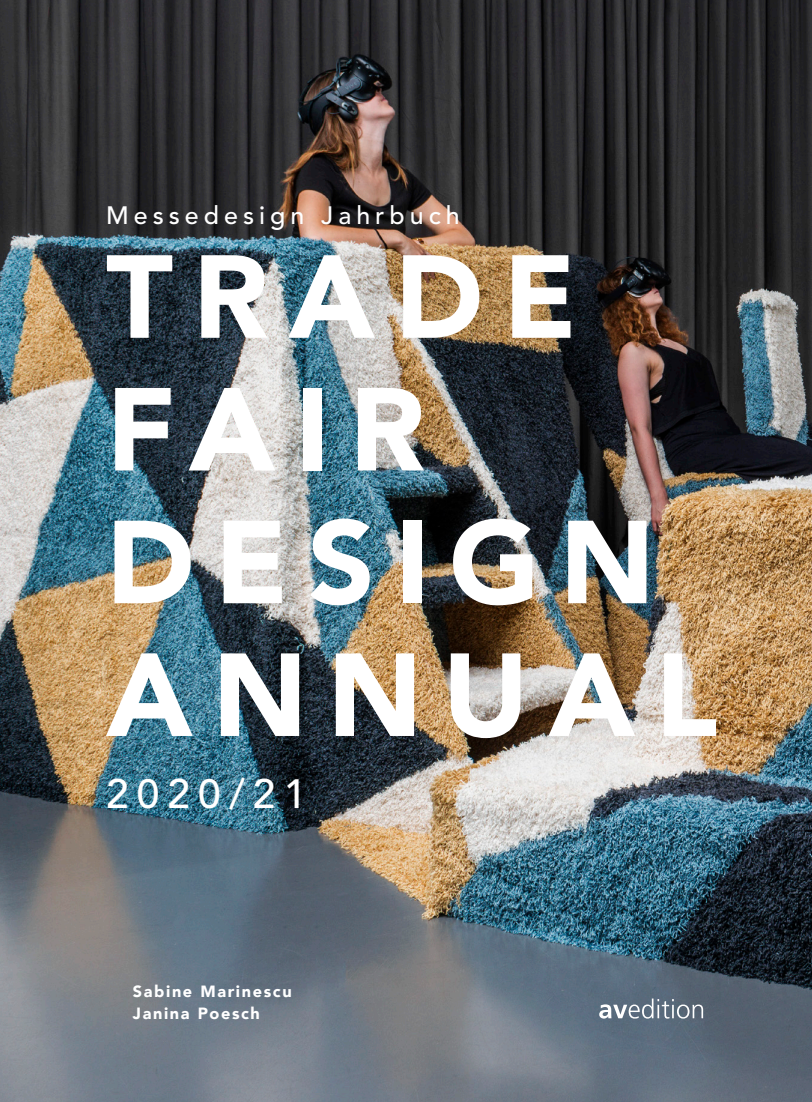
<style>
.page{position:relative;width:812px;height:1102px;background:#fff}
.page>*{position:absolute;margin:0;border:0;box-sizing:border-box;transform-origin:0 0}
.t1{font:900 116.62px/132.8px "Avenir";letter-spacing:.17em;color:#fff}
.t2{font:500 40.62px "Avenir LT Std";letter-spacing:.2em;color:#fff}
.t3{font:500 25px "Avenir LT Std";letter-spacing:.2em;color:#fff}
.t4{font:900 16.25px/21.2px "Avenir";letter-spacing:.1em;color:#fff}
</style>
<div class="page">
<img style="left:0;top:0;width:811px;height:1102px">
<svg style="left:599px;top:999px;width:104px;height:20px"></svg>
<h3 class="t3" style="left:106px;top:201px;width:355px">Messedesign Jahrbuch</h3>
<h1 class="t1" style="left:106px;top:234px;width:613px">TRADE<br>FAIR<br>DESIGN<br>ANNUAL</h1>
<h2 class="t2" style="left:106px;top:770px;width:202px">2020/21</h2>
<p class="t4" style="left:133px;top:982px;width:160px">Sabine Marinescu<br>Janina Poesch</p>
</div>
